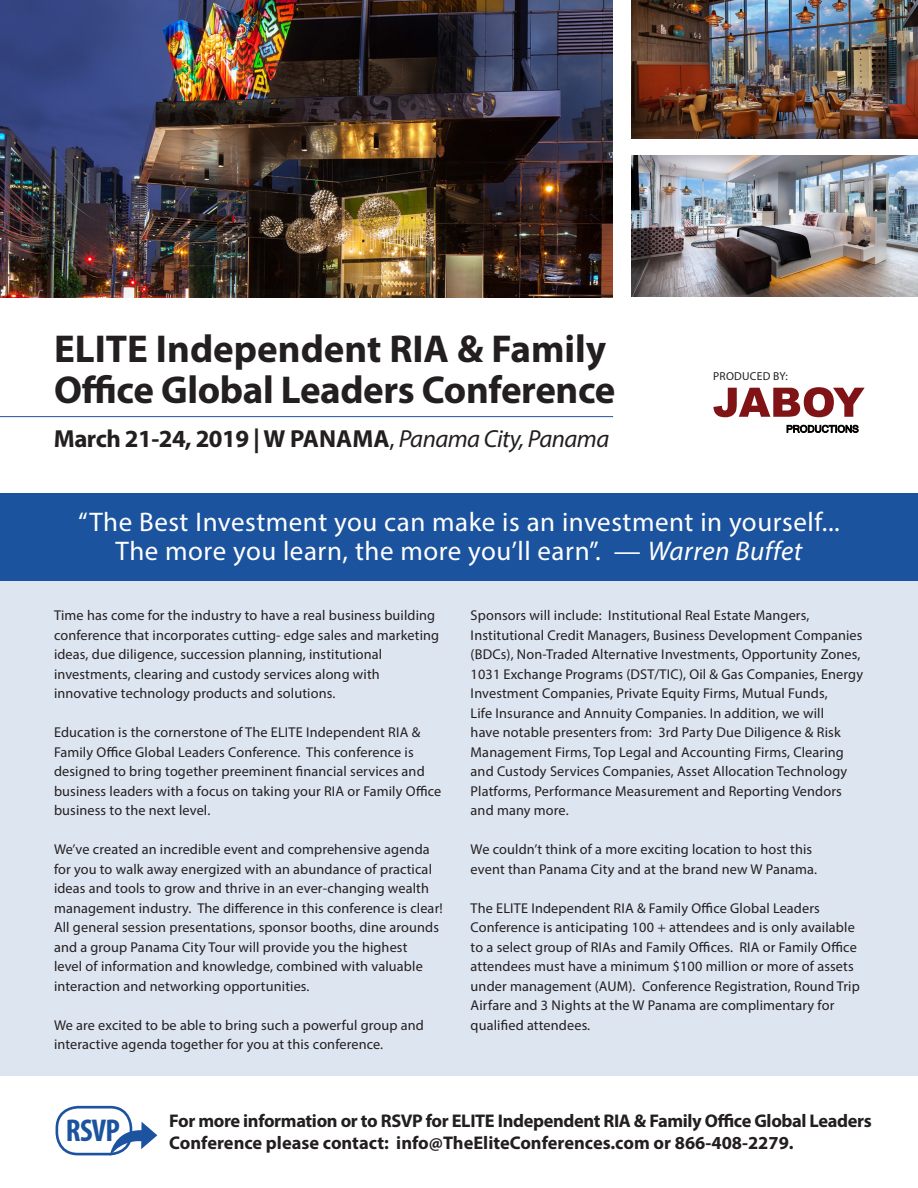
<style>
.page{position:relative;width:918px;height:1188px;background:#fff}
.page>*{position:absolute;margin:0;border:0;box-sizing:border-box;transform-origin:0 0}
.t1{font:700 39px/40.5px "Myriad Pro";letter-spacing:-.005em;color:#231f20}
.t2{font:700 condensed 31.65px "Myriad Pro";color:#1b539e}
.t3{font:27px "Myriad Pro";letter-spacing:.02em;color:#fff}
.t4{font:700 24.75px "Myriad Pro";letter-spacing:-.02em;color:#231f20}
.t5{font:700 18.45px/22px "Myriad Pro";letter-spacing:-.02em;color:#231f20}
.t6{font:14.25px/19.5px "Myriad Pro";letter-spacing:.01em;color:#231f20}
.t7{font:11.55px "Myriad Pro";letter-spacing:.02em;color:#231f20}
.s1{font-weight:400}
.s2{font-weight:400;font-style:italic}
.s3{font-style:italic}
</style>
<div class="page">
<div style="left:0;top:559px;width:918px;height:517px;background:#dde5f0"></div>
<div style="left:0;top:494px;width:918px;height:87px;background:#1b539e"></div>
<img style="left:632px;top:0;width:286px;height:138px">
<img style="left:632px;top:156px;width:286px;height:140px">
<img style="left:0;top:0;width:612px;height:297px">
<svg style="left:713px;top:387px;width:152px;height:30px"></svg>
<svg style="left:787px;top:425px;width:72px;height:8px"></svg>
<div style="left:56px;top:1106px;width:76px;height:49px;border:3px solid #1b539e;border-radius:21px"></div>
<svg style="left:110px;top:1122px;width:47px;height:34px"></svg>
<hr style="left:0;top:416px;width:613px;height:1px;background:#1b539e">
<p class="t1" style="left:54px;top:328px;width:563px">ELITE Independent RIA &amp; Family<br>Office Global Leaders Conference</p>
<p class="t4" style="left:54px;top:422px;width:557px">March 21-24, 2019 | W PANAMA<span class="s1">,</span> <span class="s2">Panama City, Panama</span></p>
<p class="t7" style="left:713px;top:369px;width:76px">PRODUCED BY:</p>
<p class="t3" style="left:78px;top:506px;width:763px">“The Best Investment you can make is an investment in yourself...</p>
<p class="t3" style="left:116px;top:534px;width:688px">The more you learn, the more you’ll earn”. — <span class="s3">Warren Buffet</span></p>
<p class="t6" style="left:54px;top:605px;width:387px">Time has come for the industry to have a real business building conference that incorporates cutting- edge sales and marketing ideas, due diligence, succession planning, institutional investments, clearing and custody services along with innovative technology products and solutions.</p>
<p class="t6" style="left:54px;top:722px;width:389px">Education is the cornerstone of The ELITE Independent RIA &amp; Family Office Global Leaders Conference. This conference is designed to bring together preeminent financial services and business leaders with a focus on taking your RIA or Family Office business to the next level.</p>
<p class="t6" style="left:54px;top:839px;width:390px">We’ve created an incredible event and comprehensive agenda for you to walk away energized with an abundance of practical ideas and tools to grow and thrive in an ever-changing wealth management industry. The difference in this conference is clear!<br>All general session presentations, sponsor booths, dine arounds and a group Panama City Tour will provide you the highest<br>level of information and knowledge, combined with valuable interaction and networking opportunities.</p>
<p class="t6" style="left:54px;top:1015px;width:372px">We are excited to be able to bring such a powerful group and interactive agenda together for you at this conference.</p>
<p class="t6" style="left:471px;top:605px;width:394px">Sponsors will include: Institutional Real Estate Mangers, Institutional Credit Managers, Business Development Companies (BDCs), Non-Traded Alternative Investments, Opportunity Zones, 1031 Exchange Programs (DST/TIC), Oil &amp; Gas Companies, Energy Investment Companies, Private Equity Firms, Mutual Funds,<br>Life Insurance and Annuity Companies. In addition, we will<br>have notable presenters from: 3rd Party Due Diligence &amp; Risk Management Firms, Top Legal and Accounting Firms, Clearing and Custody Services Companies, Asset Allocation Technology Platforms, Performance Measurement and Reporting Vendors and many more.</p>
<p class="t6" style="left:471px;top:839px;width:348px">We couldn’t think of a more exciting location to host this event than Panama City and at the brand new W Panama.</p>
<p class="t6" style="left:471px;top:898px;width:391px">The ELITE Independent RIA &amp; Family Office Global Leaders Conference is anticipating 100 + attendees and is only available to a select group of RIAs and Family Offices. RIA or Family Office attendees must have a minimum $100 million or more of assets under management (AUM). Conference Registration, Round Trip Airfare and 3 Nights at the W Panama are complimentary for qualified attendees.</p>
<p class="t2" style="left:66px;top:1111px;width:55px">RSVP</p>
<p class="t5" style="left:169px;top:1109px;width:704px">For more information or to RSVP for ELITE Independent RIA &amp; Family Office Global Leaders<br>Conference please contact: info@TheEliteConferences.com or 866-408-2279.</p>
</div>
